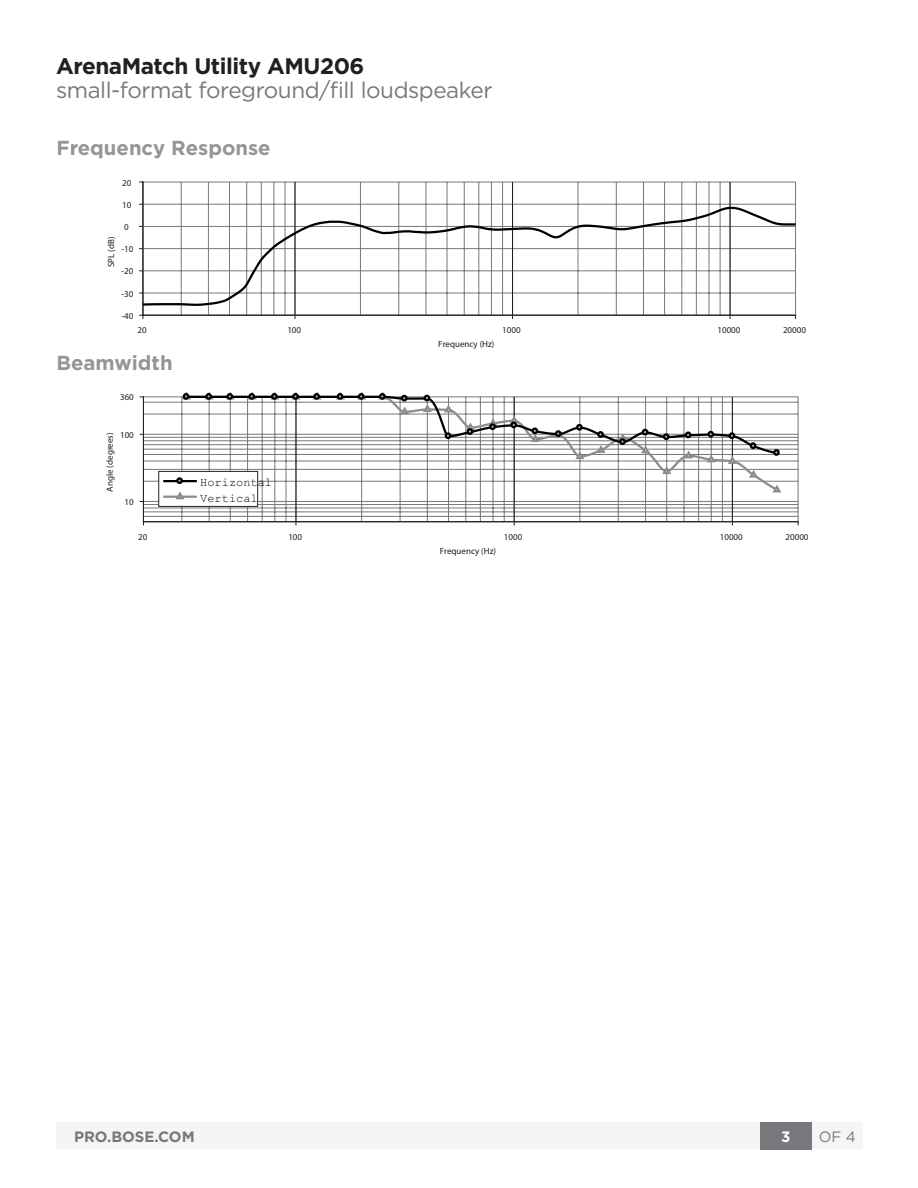
<style>
.page{position:relative;width:918px;height:1188px;background:#fff}
.page>*{position:absolute;margin:0;border:0;box-sizing:border-box;transform-origin:0 0}
.small_header_B{font:22.5px "Gotham";letter-spacing:-.02em;color:#76787b}
.small_header_A{font:700 22.5px "Gotham";letter-spacing:-.02em;color:#231f20}
.Subheads{font:700 20.25px "Gotham";color:#939598}
.t1{font:700 15px "Gotham";color:#76787b}
.t2{font:15px "Gotham";color:#76787b}
.t3{font:700 15px "Gotham";color:#fff}
.t4{font:12px/15.6px "Helvetica";color:#000}
.t5{font:9px "Courier";color:#1e1e1e}
</style>
<div class="page">
<hr style="left:143px;top:204px;width:653px;height:1px;background:#787878">
<hr style="left:143px;top:182px;width:653px;height:1px;background:#787878">
<hr style="left:181px;top:182px;width:1px;height:133px;background:#787878">
<hr style="left:208px;top:182px;width:1px;height:133px;background:#787878">
<hr style="left:229px;top:182px;width:1px;height:133px;background:#787878">
<hr style="left:246px;top:182px;width:1px;height:133px;background:#787878">
<hr style="left:261px;top:182px;width:1px;height:133px;background:#787878">
<hr style="left:274px;top:182px;width:1px;height:133px;background:#787878">
<hr style="left:285px;top:182px;width:1px;height:133px;background:#787878">
<hr style="left:360px;top:182px;width:1px;height:133px;background:#787878">
<hr style="left:399px;top:182px;width:1px;height:133px;background:#787878">
<hr style="left:426px;top:182px;width:1px;height:133px;background:#787878">
<hr style="left:447px;top:182px;width:1px;height:133px;background:#787878">
<hr style="left:464px;top:182px;width:1px;height:133px;background:#787878">
<hr style="left:479px;top:182px;width:1px;height:133px;background:#787878">
<hr style="left:491px;top:182px;width:1px;height:133px;background:#787878">
<hr style="left:502px;top:182px;width:1px;height:133px;background:#787878">
<hr style="left:578px;top:182px;width:1px;height:133px;background:#787878">
<hr style="left:616px;top:182px;width:1px;height:133px;background:#787878">
<hr style="left:643px;top:182px;width:1px;height:133px;background:#787878">
<hr style="left:664px;top:182px;width:1px;height:133px;background:#787878">
<hr style="left:682px;top:182px;width:1px;height:133px;background:#787878">
<hr style="left:696px;top:182px;width:1px;height:133px;background:#787878">
<hr style="left:709px;top:182px;width:1px;height:133px;background:#787878">
<hr style="left:720px;top:182px;width:1px;height:133px;background:#787878">
<hr style="left:795px;top:182px;width:1px;height:133px;background:#787878">
<hr style="left:295px;top:182px;width:1px;height:133px;background:#1e1e1e">
<hr style="left:512px;top:182px;width:1px;height:133px;background:#1e1e1e">
<hr style="left:730px;top:182px;width:1px;height:133px;background:#1e1e1e">
<svg style="left:141px;top:206px;width:655px;height:101px"></svg>
<hr style="left:143px;top:315px;width:653px;height:1px;background:#1e1e1e">
<hr style="left:143px;top:182px;width:1px;height:133px;background:#1e1e1e">
<svg style="left:144px;top:398px;width:654px;height:123px"></svg>
<hr style="left:143px;top:516px;width:655px;height:1px;background:#787878">
<hr style="left:143px;top:512px;width:655px;height:1px;background:#787878">
<hr style="left:143px;top:508px;width:655px;height:1px;background:#787878">
<hr style="left:143px;top:504px;width:655px;height:1px;background:#787878">
<hr style="left:143px;top:501px;width:655px;height:1px;background:#787878">
<hr style="left:143px;top:481px;width:655px;height:1px;background:#787878">
<hr style="left:143px;top:469px;width:655px;height:1px;background:#787878">
<hr style="left:143px;top:461px;width:655px;height:1px;background:#787878">
<hr style="left:143px;top:454px;width:655px;height:1px;background:#787878">
<hr style="left:143px;top:449px;width:655px;height:1px;background:#787878">
<hr style="left:143px;top:444px;width:655px;height:1px;background:#787878">
<hr style="left:143px;top:441px;width:655px;height:1px;background:#787878">
<hr style="left:143px;top:437px;width:655px;height:1px;background:#787878">
<hr style="left:143px;top:434px;width:655px;height:1px;background:#787878">
<hr style="left:143px;top:414px;width:655px;height:1px;background:#787878">
<hr style="left:143px;top:402px;width:655px;height:1px;background:#787878">
<hr style="left:143px;top:397px;width:655px;height:1px;background:#787878">
<hr style="left:182px;top:397px;width:1px;height:125px;background:#787878">
<hr style="left:209px;top:397px;width:1px;height:125px;background:#787878">
<hr style="left:230px;top:397px;width:1px;height:125px;background:#787878">
<hr style="left:247px;top:397px;width:1px;height:125px;background:#787878">
<hr style="left:262px;top:397px;width:1px;height:125px;background:#787878">
<hr style="left:275px;top:397px;width:1px;height:125px;background:#787878">
<hr style="left:286px;top:397px;width:1px;height:125px;background:#787878">
<hr style="left:361px;top:397px;width:1px;height:125px;background:#787878">
<hr style="left:400px;top:397px;width:1px;height:125px;background:#787878">
<hr style="left:427px;top:397px;width:1px;height:125px;background:#787878">
<hr style="left:448px;top:397px;width:1px;height:125px;background:#787878">
<hr style="left:466px;top:397px;width:1px;height:125px;background:#787878">
<hr style="left:480px;top:397px;width:1px;height:125px;background:#787878">
<hr style="left:493px;top:397px;width:1px;height:125px;background:#787878">
<hr style="left:504px;top:397px;width:1px;height:125px;background:#787878">
<hr style="left:580px;top:397px;width:1px;height:125px;background:#787878">
<hr style="left:618px;top:397px;width:1px;height:125px;background:#787878">
<hr style="left:645px;top:397px;width:1px;height:125px;background:#787878">
<hr style="left:666px;top:397px;width:1px;height:125px;background:#787878">
<hr style="left:684px;top:397px;width:1px;height:125px;background:#787878">
<hr style="left:698px;top:397px;width:1px;height:125px;background:#787878">
<hr style="left:711px;top:397px;width:1px;height:125px;background:#787878">
<hr style="left:722px;top:397px;width:1px;height:125px;background:#787878">
<hr style="left:798px;top:397px;width:1px;height:125px;background:#787878">
<hr style="left:296px;top:397px;width:1px;height:125px;background:#1e1e1e">
<hr style="left:514px;top:397px;width:1px;height:125px;background:#1e1e1e">
<hr style="left:732px;top:397px;width:1px;height:125px;background:#1e1e1e">
<div style="left:159px;top:471px;width:99px;height:35px;background:#fff"></div>
<hr style="left:163px;top:480px;width:34px;height:2px;background:#000">
<hr style="left:163px;top:496px;width:34px;height:2px;background:#8c8c8c">
<svg style="left:174px;top:392px;width:609px;height:108px"></svg>
<div style="left:159px;top:471px;width:99px;height:36px;border:1px solid #262626"></div>
<hr style="left:143px;top:521px;width:655px;height:1px;background:#1e1e1e">
<hr style="left:143px;top:397px;width:1px;height:125px;background:#1e1e1e">
<div style="left:56px;top:1122px;width:807px;height:27px;background:#f4f5f4"></div>
<div style="left:760px;top:1122px;width:52px;height:27px;background:#76787b"></div>
<p class="small_header_A" style="left:56px;top:51px;width:310px">ArenaMatch Utility AMU206</p>
<p class="small_header_B" style="left:56px;top:76px;width:438px">small-format foreground/fill loudspeaker</p>
<p class="Subheads" style="left:56px;top:135px;width:216px">Frequency Response</p>
<p class="t5" style="left:122px;top:177px;width:11px">20</p>
<p class="t5" style="left:122px;top:199px;width:11px">10</p>
<p class="t5" style="left:124px;top:221px;width:6px">0</p>
<p class="t5" style="left:106px;top:267px;width:32px;rotate:-90deg">SPL (dB)</p>
<p class="t5" style="left:121px;top:244px;width:13px">-10</p>
<p class="t5" style="left:121px;top:266px;width:13px">-20</p>
<p class="t5" style="left:121px;top:288px;width:13px">-30</p>
<p class="t5" style="left:121px;top:310px;width:13px">-40</p>
<p class="t5" style="left:138px;top:325px;width:11px">20</p>
<p class="t5" style="left:287px;top:325px;width:15px">100</p>
<p class="t5" style="left:502px;top:325px;width:20px">1000</p>
<p class="t5" style="left:718px;top:325px;width:24px">10000</p>
<p class="t5" style="left:783px;top:325px;width:24px">20000</p>
<p class="t5" style="left:438px;top:339px;width:58px">Frequency (Hz)</p>
<p class="Subheads" style="left:56px;top:349px;width:118px">Beamwidth</p>
<p class="t5" style="left:120px;top:392px;width:15px">360</p>
<p class="t5" style="left:120px;top:429px;width:15px">100</p>
<p class="t5" style="left:104px;top:492px;width:61px;rotate:-90deg">Angle (degrees)</p>
<p class="t5" style="left:125px;top:496px;width:11px">10</p>
<p class="t4" style="left:200px;top:474px;width:73px">Horizontal<br>Vertical</p>
<p class="t5" style="left:138px;top:531px;width:11px">20</p>
<p class="t5" style="left:288px;top:531px;width:15px">100</p>
<p class="t5" style="left:504px;top:531px;width:20px">1000</p>
<p class="t5" style="left:720px;top:531px;width:25px">10000</p>
<p class="t5" style="left:786px;top:531px;width:25px">20000</p>
<p class="t5" style="left:440px;top:545px;width:58px">Frequency (Hz)</p>
<p class="t1" style="left:74px;top:1126px;width:122px">PRO.BOSE.COM</p>
<p class="t3" style="left:781px;top:1126px;width:11px">3</p>
<p class="t2" style="left:819px;top:1127px;width:39px">OF 4</p>
</div>
